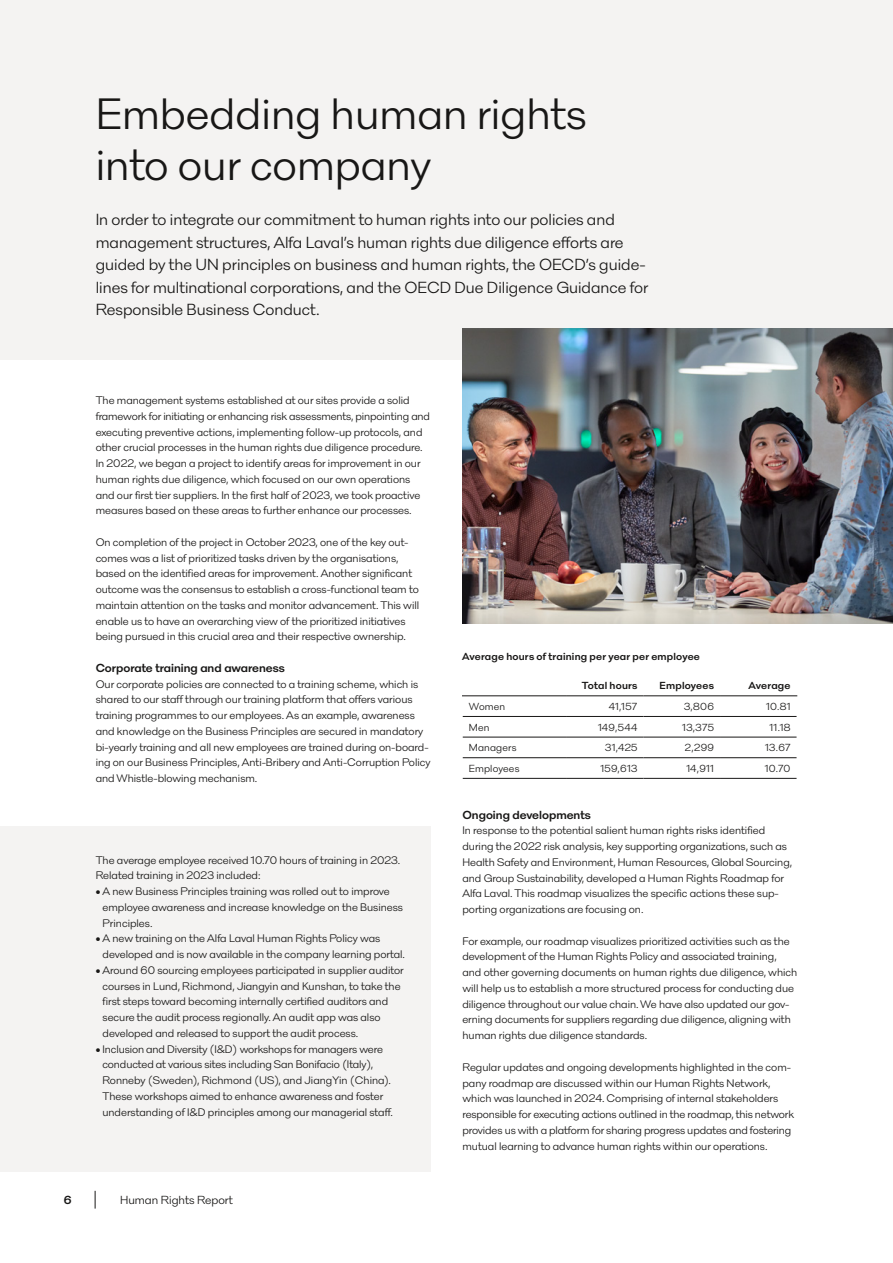
<style>
.page{position:relative;width:893px;height:1263px;background:#fff}
.page>*{position:absolute;margin:0;border:0;box-sizing:border-box;transform-origin:0 0}
.t1{font:45px/51px "North Star";color:#181716}
.t2{font:16.5px/22.5px "North Star";color:#181716}
.t3{font:600 12px "North Star";color:#181716}
.t4{font:12px "North Star";color:#181716}
.t5{font:11.25px/15.8px "North Star";color:#181716}
.t6{font:10.5px "North Star";letter-spacing:.02em;color:#181716}
.t7{font:600 10.5px "North Star";letter-spacing:.02em;color:#181716}
</style>
<div class="page">
<svg style="left:95px;top:1191px;width:1px;height:17px"></svg>
<div style="left:0;top:826px;width:431px;height:345px;background:#f4f3f2"></div>
<div style="left:0;top:0;width:893px;height:359px;background:#f4f3f2"></div>
<img style="left:462px;top:329px;width:431px;height:295px">
<hr style="left:463px;top:716px;width:104px;height:1px;background:#181716">
<hr style="left:567px;top:716px;width:76px;height:1px;background:#181716">
<hr style="left:643px;top:716px;width:77px;height:1px;background:#181716">
<hr style="left:720px;top:716px;width:76px;height:1px;background:#181716">
<hr style="left:463px;top:737px;width:104px;height:1px;background:#181716">
<hr style="left:567px;top:737px;width:76px;height:1px;background:#181716">
<hr style="left:643px;top:737px;width:77px;height:1px;background:#181716">
<hr style="left:720px;top:737px;width:76px;height:1px;background:#181716">
<hr style="left:463px;top:757px;width:104px;height:1px;background:#181716">
<hr style="left:567px;top:757px;width:76px;height:1px;background:#181716">
<hr style="left:643px;top:757px;width:77px;height:1px;background:#181716">
<hr style="left:720px;top:757px;width:76px;height:1px;background:#181716">
<hr style="left:463px;top:778px;width:104px;height:1px;background:#181716">
<hr style="left:567px;top:778px;width:76px;height:1px;background:#181716">
<hr style="left:643px;top:778px;width:77px;height:1px;background:#181716">
<hr style="left:720px;top:778px;width:76px;height:1px;background:#181716">
<hr style="left:462px;top:695px;width:105px;height:1px;background:#181716">
<hr style="left:567px;top:695px;width:76px;height:1px;background:#181716">
<hr style="left:643px;top:695px;width:77px;height:1px;background:#181716">
<hr style="left:720px;top:695px;width:77px;height:1px;background:#181716">
<h1 class="t1" style="left:96px;top:86px;width:492px">Embedding human rights into our company</h1>
<p class="t2" style="left:96px;top:208px;width:554px">In order to integrate our commitment to human rights into our policies and management structures, Alfa Laval’s human rights due diligence efforts are guided by the UN principles on business and human rights, the OECD’s guide&shy;lines for multinational corporations, and the OECD Due Diligence Guidance for Responsible Business Conduct.</p>
<p class="t5" style="left:96px;top:392px;width:336px">The management systems established at our sites provide a solid framework for initiating or enhancing risk assessments, pinpointing and executing preventive actions, implementing follow-up protocols, and other crucial processes in the human rights due diligence procedure.<br>In 2022, we began a project to identify areas for improvement in our human rights due diligence, which focused on our own operations and our first tier suppliers. In the first half of 2023, we took proactive measures based on these areas to further enhance our processes.</p>
<p class="t5" style="left:96px;top:533px;width:325px">On completion of the project in October 2023, one of the key out&shy;comes was a list of prioritized tasks driven by the organisations, based on the identified areas for improvement. Another significant outcome was the consensus to establish a cross-functional team to maintain attention on the tasks and monitor advancement. This will enable us to have an overarching view of the prioritized initiatives being pursued in this crucial area and their respective ownership.</p>
<p class="t3" style="left:96px;top:659px;width:191px">Corporate training and awareness</p>
<p class="t5" style="left:96px;top:675px;width:336px">Our corporate policies are connected to a training scheme, which is shared to our staff through our training platform that offers various training programmes to our employees. As an example, awareness and knowledge on the Business Principles are secured in mandatory bi-yearly training and all new employees are trained during on-board&shy;ing on our Business Principles, Anti-Bribery and Anti-Corruption Policy and Whistle-blowing mechanism.</p>
<p class="t5" style="left:96px;top:851px;width:306px">The average employee received 10.70 hours of training in 2023.<br>Related training in 2023 included:</p>
<p class="t5" style="left:103px;top:883px;width:302px;text-indent:-7px">• A new Business Principles training was rolled out to improve employee awareness and increase knowledge on the Business<br>Principles.</p>
<p class="t5" style="left:103px;top:930px;width:304px;text-indent:-7px">• A new training on the Alfa Laval Human Rights Policy was developed and is now available in the company learning portal.</p>
<p class="t5" style="left:103px;top:961px;width:303px;text-indent:-7px">• Around 60 sourcing employees participated in supplier auditor courses in Lund, Richmond, Jiangyin and Kunshan, to take the first steps toward becoming internally certified auditors and secure the audit process regionally. An audit app was also developed and released to support the audit process.</p>
<p class="t5" style="left:102px;top:1040px;width:292px;text-indent:-7px">• Inclusion and Diversity (I&amp;D) workshops for managers were conducted at various sites including San Bonifacio (Italy), Ronneby (Sweden), Richmond (US), and JiangYin (China).<br>These workshops aimed to enhance awareness and foster understanding of I&amp;D principles among our managerial staff.</p>
<p class="t3" style="left:64px;top:1191px;width:9px">6</p>
<p class="t4" style="left:120px;top:1191px;width:114px">Human Rights Report</p>
<p class="t7" style="left:462px;top:649px;width:239px">Average hours of training per year per employee</p>
<p class="t7" style="left:582px;top:678px;width:57px">Total hours</p>
<p class="t7" style="left:659px;top:678px;width:56px">Employees</p>
<p class="t7" style="left:748px;top:678px;width:44px">Average</p>
<p class="t6" style="left:469px;top:699px;width:38px">Women</p>
<p class="t6" style="left:609px;top:699px;width:30px">41,157</p>
<p class="t6" style="left:684px;top:699px;width:32px">3,806</p>
<p class="t6" style="left:766px;top:699px;width:26px">10.81</p>
<p class="t6" style="left:469px;top:719px;width:22px">Men</p>
<p class="t6" style="left:598px;top:719px;width:41px">149,544</p>
<p class="t6" style="left:682px;top:719px;width:33px">13,375</p>
<p class="t6" style="left:770px;top:719px;width:22px">11.18</p>
<p class="t6" style="left:469px;top:740px;width:49px">Managers</p>
<p class="t6" style="left:605px;top:740px;width:34px">31,425</p>
<p class="t6" style="left:685px;top:740px;width:31px">2,299</p>
<p class="t6" style="left:765px;top:740px;width:27px">13.67</p>
<p class="t6" style="left:469px;top:761px;width:52px">Employees</p>
<p class="t6" style="left:600px;top:761px;width:39px">159,613</p>
<p class="t6" style="left:686px;top:761px;width:29px">14,911</p>
<p class="t6" style="left:765px;top:761px;width:27px">10.70</p>
<p class="t3" style="left:462px;top:806px;width:130px">Ongoing developments</p>
<p class="t5" style="left:462px;top:822px;width:331px">In response to the potential salient human rights risks identified during the 2022 risk analysis, key supporting organizations, such as Health Safety and Environment, Human Resources, Global Sourcing, and Group Sustainability, developed a Human Rights Roadmap for Alfa Laval. This roadmap visualizes the specific actions these sup&shy;porting organizations are focusing on.</p>
<p class="t5" style="left:462px;top:932px;width:336px">For example, our roadmap visualizes prioritized activities such as the development of the Human Rights Policy and associated training, and other governing documents on human rights due diligence, which will help us to establish a more structured process for conducting due diligence throughout our value chain. We have also updated our gov&shy;erning documents for suppliers regarding due diligence, aligning with human rights due diligence standards.</p>
<p class="t5" style="left:462px;top:1058px;width:333px">Regular updates and ongoing developments highlighted in the com&shy;pany roadmap are discussed within our Human Rights Network, which was launched in 2024. Comprising of internal stakeholders responsible for executing actions outlined in the roadmap, this network provides us with a platform for sharing progress updates and fostering mutual learning to advance human rights within our operations.</p>
</div>
